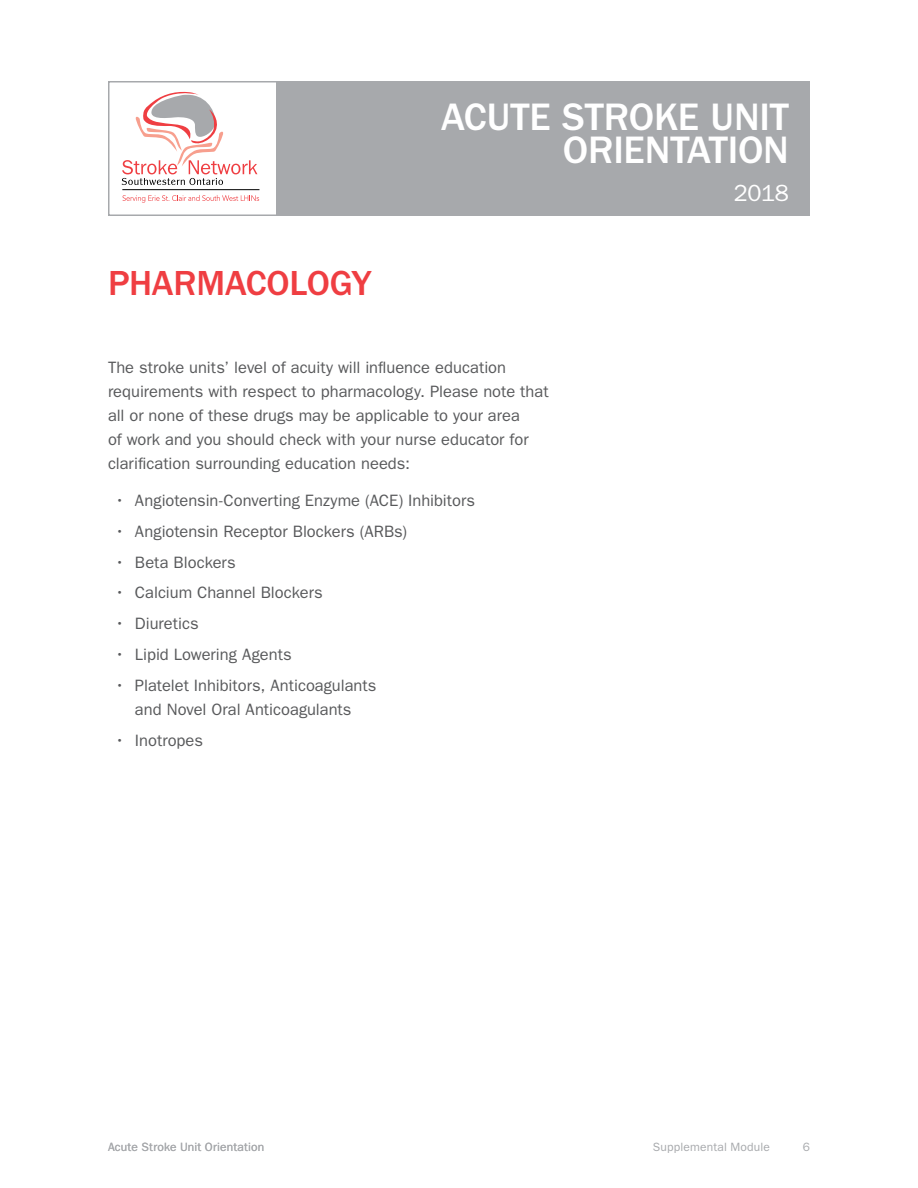
<style>
.page{position:relative;width:918px;height:1188px;background:#fff}
.page>*{position:absolute;margin:0;border:0;box-sizing:border-box;transform-origin:0 0}
.t1{font:500 39.6px/33px "ITC Franklin Gothic Std";letter-spacing:-.005em;color:#fff;text-align:right}
.t2{font:500 36px "ITC Franklin Gothic Std";letter-spacing:-.005em;color:#ef3e42}
.t3{font:23.4px "ITC Franklin Gothic Std";color:#fff}
.t4{font:16.5px/24px "ITC Franklin Gothic Std";color:#58595b}
.t5{font:12px "ITC Franklin Gothic Std";letter-spacing:.015em;color:#a7a9ac}
</style>
<div class="page">
<svg style="left:122px;top:195px;width:137px;height:8px"></svg>
<hr style="left:122px;top:189px;width:137px;height:1px;background:#000">
<svg style="left:122px;top:92px;width:135px;height:93px"></svg>
<div style="left:276px;top:81px;width:534px;height:135px;background:#a7a9ac"></div>
<h2 class="t2" style="left:108px;top:263px;width:265px">PHARMACOLOGY</h2>
<h1 class="t1" style="left:441px;top:100px;width:350px">ACUTE STROKE UNIT<br>ORIENTATION</h1>
<h3 class="t3" style="left:734px;top:180px;width:57px">2018</h3>
<p class="t4" style="left:108px;top:355px;width:442px">The stroke units’ level of acuity will influence education requirements with respect to pharmacology. Please note that all or none of these drugs may be applicable to your area<br>of work and you should check with your nurse educator for clarification surrounding education needs:</p>
<p class="t4" style="left:115px;top:489px;width:362px">• Angiotensin-Converting Enzyme (ACE) Inhibitors</p>
<p class="t4" style="left:115px;top:520px;width:294px">• Angiotensin Receptor Blockers (ARBs)</p>
<p class="t4" style="left:115px;top:550px;width:122px">• Beta Blockers</p>
<p class="t4" style="left:115px;top:581px;width:210px">• Calcium Channel Blockers</p>
<p class="t4" style="left:115px;top:612px;width:85px">• Diuretics</p>
<p class="t4" style="left:115px;top:643px;width:178px">• Lipid Lowering Agents</p>
<p class="t4" style="left:115px;top:673px;width:263px;text-align:center">• Platelet Inhibitors, Anticoagulants and Novel Oral Anticoagulants</p>
<p class="t4" style="left:115px;top:728px;width:90px">• Inotropes</p>
<p class="t5" style="left:108px;top:1140px;width:158px">Acute Stroke Unit Orientation</p>
<p class="t5" style="left:653px;top:1140px;width:119px">Supplemental Module</p>
<p class="t5" style="left:803px;top:1140px;width:9px">6</p>
</div>
